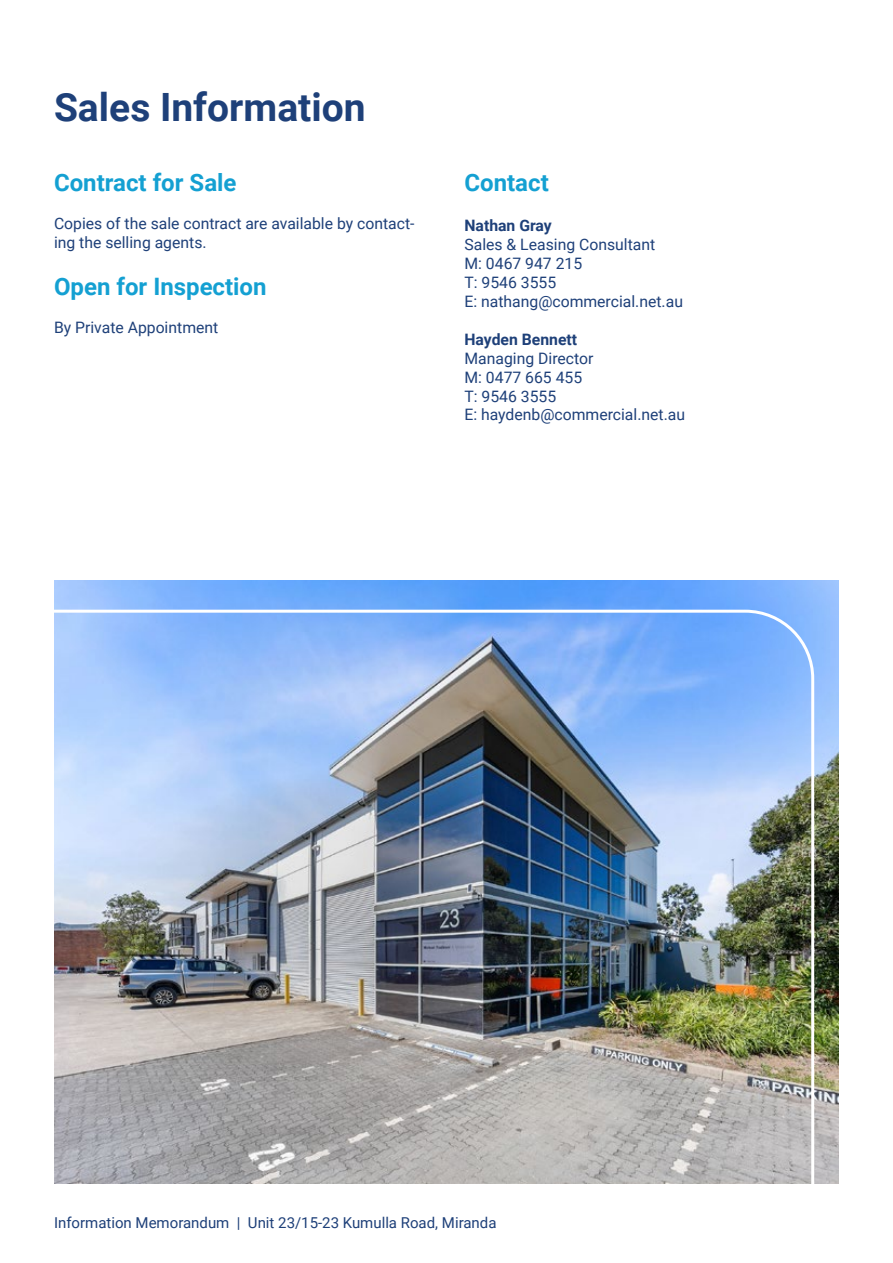
<style>
.page{position:relative;width:893px;height:1263px;background:#fff}
.page>*{position:absolute;margin:0;border:0;box-sizing:border-box;transform-origin:0 0}
.t1{font:700 39px "Roboto";color:#1e4079}
.t2{font:700 24px "Roboto";color:#14a0d2}
.t3{font:15.75px/18.9px "Roboto";color:#1e4079}
.t4{font:700 15.75px "Roboto";color:#1e4079}
.t5{font:15px "Roboto";color:#1e4079}
</style>
<div class="page">
<img style="left:54px;top:580px;width:785px;height:603px">
<img style="left:54px;top:608px;width:762px;height:576px">
<h1 class="t1" style="left:54px;top:80px;width:313px">Sales Information</h1>
<h2 class="t2" style="left:54px;top:166px;width:184px">Contract for Sale</h2>
<p class="t3" style="left:54px;top:213px;width:362px">Copies of the sale contract are available by contact&shy;ing the selling agents.</p>
<h2 class="t2" style="left:54px;top:270px;width:214px">Open for Inspection</h2>
<p class="t3" style="left:54px;top:317px;width:166px">By Private Appointment</p>
<h2 class="t2" style="left:464px;top:166px;width:86px">Contact</h2>
<p class="t4" style="left:464px;top:215px;width:89px">Nathan Gray</p>
<p class="t3" style="left:464px;top:235px;width:220px">Sales &amp; Leasing Consultant<br>M: 0467 947 215<br>T: 9546 3555<br>E: nathang@commercial.net.au</p>
<p class="t4" style="left:464px;top:328px;width:114px">Hayden Bennett</p>
<p class="t3" style="left:464px;top:348px;width:222px">Managing Director<br>M: 0477 665 455<br>T: 9546 3555<br>E: haydenb@commercial.net.au</p>
<p class="t5" style="left:54px;top:1212px;width:444px">Information Memorandum | Unit 23/15-23 Kumulla Road, Miranda</p>
</div>
